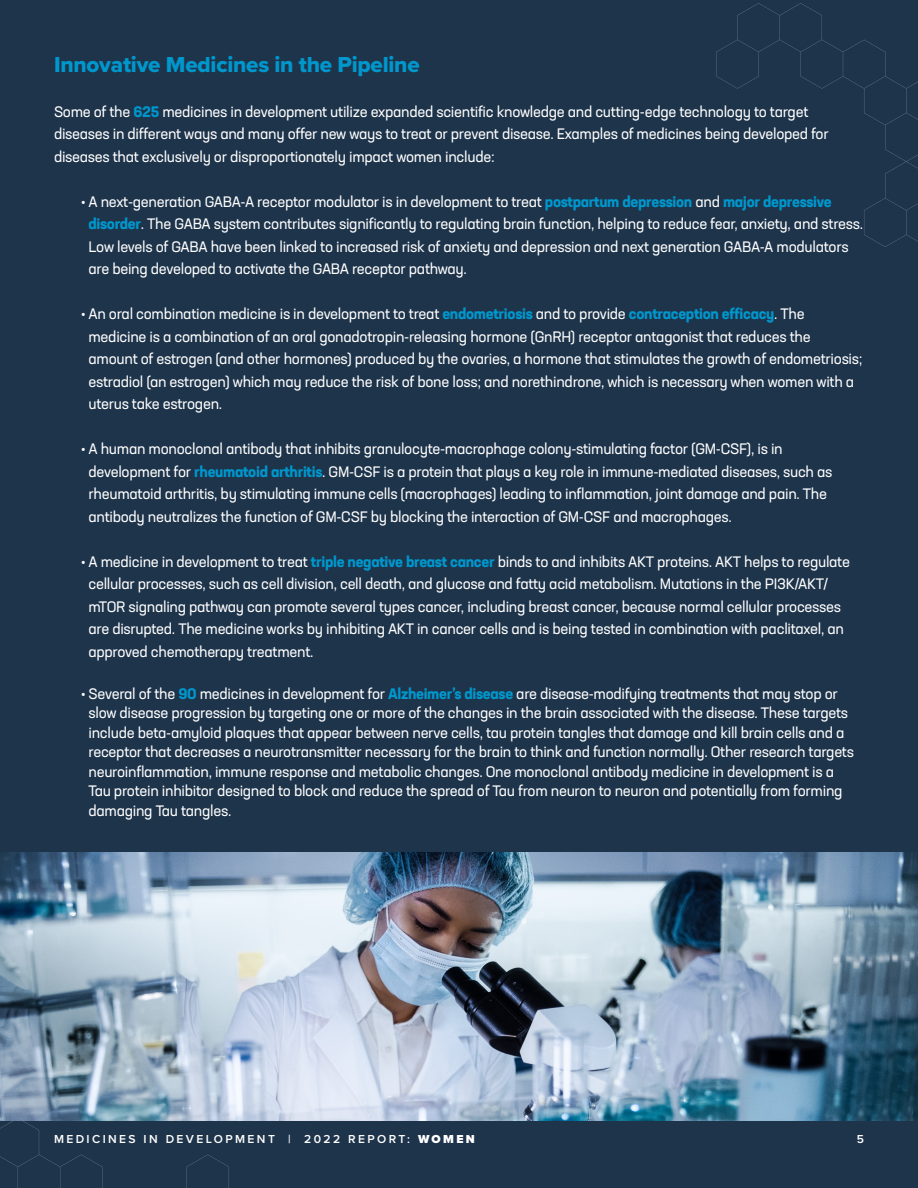
<style>
.page{position:relative;width:918px;height:1188px;background:#1e344b}
.page>*{position:absolute;margin:0;border:0;box-sizing:border-box;transform-origin:0 0}
.t1{font:22.5px "Proxima Nova Extrabld";letter-spacing:-.01em;color:#0097cd}
.t2{font:15px/22.5px "Neusa Next Std";letter-spacing:-.02em;color:#fff}
.t3{font:600 12px "Proxima Nova";letter-spacing:.2em;color:#fff}
.s1{font-weight:700;color:#0097cd}
.s2{font-weight:900}
</style>
<div class="page">
<div style="left:716px;top:0;width:202px;height:283px;background:#1e344b"></div>
<div style="left:0;top:1120px;width:271px;height:68px;background:#1e344b"></div>
<hr style="left:54px;top:1120px;width:810px;height:1px;background:#fff">
<div style="left:832px;top:809px;width:86px;height:379px;background:#1e344b"></div>
<img style="left:0;top:852px;width:918px;height:268px">
<h1 class="t1" style="left:54px;top:47px;width:367px">Innovative Medicines in the Pipeline</h1>
<p class="t2" style="left:54px;top:100px;width:776px">Some of the <span class="s1">625</span> medicines in development utilize expanded scientific knowledge and cutting-edge technology to target diseases in different ways and many offer new ways to treat or prevent disease. Examples of medicines being developed for diseases that exclusively or disproportionately impact women include:</p>
<p class="t2" style="left:88px;top:190px;width:776px;text-indent:-8px">• A next-generation GABA-A receptor modulator is in development to treat <span class="s1">postpartum depression</span> and <span class="s1">major depressive disorder</span>. The GABA system contributes significantly to regulating brain function, helping to reduce fear, anxiety, and stress.<br>Low levels of GABA have been linked to increased risk of anxiety and depression and next generation GABA-A modulators are being developed to activate the GABA receptor pathway.</p>
<p class="t2" style="left:88px;top:303px;width:776px;text-indent:-8px">• An oral combination medicine is in development to treat <span class="s1">endometriosis</span> and to provide <span class="s1">contraception efficacy</span>. The medicine is a combination of an oral gonadotropin-releasing hormone (GnRH) receptor antagonist that reduces the amount of estrogen (and other hormones) produced by the ovaries, a hormone that stimulates the growth of endometriosis; estradiol (an estrogen) which may reduce the risk of bone loss; and norethindrone, which is necessary when women with a uterus take estrogen.</p>
<p class="t2" style="left:88px;top:438px;width:746px;text-indent:-8px">• A human monoclonal antibody that inhibits granulocyte-macrophage colony-stimulating factor (GM-CSF), is in development for <span class="s1">rheumatoid arthritis</span>. GM-CSF is a protein that plays a key role in immune-mediated diseases, such as rheumatoid arthritis, by stimulating immune cells (macrophages) leading to inflammation, joint damage and pain. The antibody neutralizes the function of GM-CSF by blocking the interaction of GM-CSF and macrophages.</p>
<p class="t2" style="left:88px;top:550px;width:763px;text-indent:-8px">• A medicine in development to treat <span class="s1">triple negative breast cancer</span> binds to and inhibits AKT proteins. AKT helps to regulate cellular processes, such as cell division, cell death, and glucose and fatty acid metabolism. Mutations in the PI3K/AKT/ mTOR signaling pathway can promote several types cancer, including breast cancer, because normal cellular processes are disrupted. The medicine works by inhibiting AKT in cancer cells and is being tested in combination with paclitaxel, an approved chemotherapy treatment.</p>
<p class="t2" style="left:88px;top:684px;width:767px;line-height:19.5px;text-indent:-8px">• Several of the <span class="s1">90</span> medicines in development for <span class="s1">Alzheimer’s disease</span> are disease-modifying treatments that may stop or slow disease progression by targeting one or more of the changes in the brain associated with the disease. These targets include beta-amyloid plaques that appear between nerve cells, tau protein tangles that damage and kill brain cells and a receptor that decreases a neurotransmitter necessary for the brain to think and function normally. Other research targets neuroinflammation, immune response and metabolic changes. One monoclonal antibody medicine in development is a Tau protein inhibitor designed to block and reduce the spread of Tau from neuron to neuron and potentially from forming damaging Tau tangles.</p>
<p class="t3" style="left:54px;top:1130px;width:422px">MEDICINES IN DEVELOPMENT | 2022 REPORT: <span class="s2">WOMEN</span></p>
<p class="t3" style="left:857px;top:1130px;width:9px">5</p>
</div>
